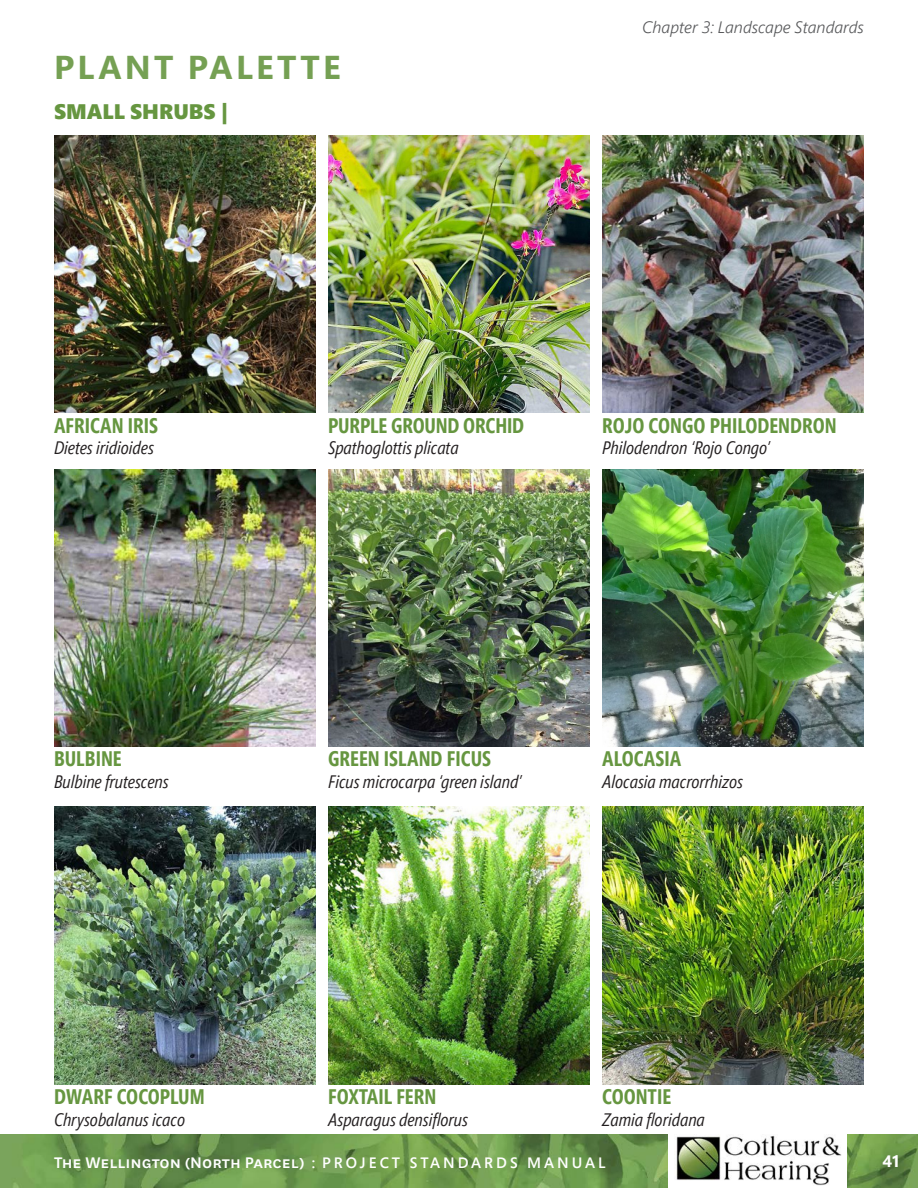
<style>
.page{position:relative;width:918px;height:1188px;background:#fff}
.page>*{position:absolute;margin:0;border:0;box-sizing:border-box;transform-origin:0 0}
.BODY_COPY{font:700 33px "Segoe Pro";letter-spacing:.1em;color:#75a053}
.t1{font:700 21px "Segoe Pro Cond";color:#669640}
.t2{font:900 21px "Segoe Pro";color:#669640}
.t3{font:italic 18px "Segoe Pro Cond";color:#231f20}
.t4{font:500 18px "National";color:#fff}
.t5{font:italic 300 16.5px "Segoe Pro";color:#57585a}
.t6{font:700 16.5px "Segoe Pro";color:#fff}
.s1{font-family:"Segoe Pro";font-weight:600;font-size:15px}
</style>
<div class="page">
<img style="left:848px;top:1134px;width:70px;height:54px">
<img style="left:676px;top:1135px;width:166px;height:51px">
<img style="left:0;top:1134px;width:667px;height:54px">
<img style="left:328px;top:135px;width:262px;height:277px">
<img style="left:602px;top:135px;width:262px;height:277px">
<img style="left:54px;top:135px;width:262px;height:277px">
<img style="left:328px;top:469px;width:262px;height:278px">
<img style="left:602px;top:469px;width:262px;height:278px">
<img style="left:328px;top:807px;width:262px;height:277px">
<img style="left:602px;top:807px;width:262px;height:277px">
<img style="left:54px;top:807px;width:262px;height:277px">
<img style="left:54px;top:469px;width:262px;height:278px">
<p class="BODY_COPY" style="left:54px;top:44px;width:288px">PLANT PALETTE</p>
<p class="t2" style="left:54px;top:97px;width:176px">SMALL SHRUBS |</p>
<p class="t5" style="left:642px;top:16px;width:223px">Chapter 3: Landscape Standards</p>
<p class="t1" style="left:54px;top:412px;width:106px">AFRICAN IRIS</p>
<p class="t3" style="left:54px;top:437px;width:101px">Dietes iridioides</p>
<p class="t1" style="left:54px;top:746px;width:69px">BULBINE</p>
<p class="t3" style="left:54px;top:770px;width:116px">Bulbine frutescens</p>
<p class="t1" style="left:328px;top:412px;width:198px">PURPLE GROUND ORCHID</p>
<p class="t3" style="left:328px;top:437px;width:132px">Spathoglottis plicata</p>
<p class="t1" style="left:602px;top:412px;width:236px">ROJO CONGO PHILODENDRON</p>
<p class="t3" style="left:602px;top:437px;width:169px">Philodendron ‘Rojo Congo’</p>
<p class="t1" style="left:328px;top:746px;width:165px">GREEN ISLAND FICUS</p>
<p class="t3" style="left:328px;top:770px;width:195px">Ficus microcarpa ‘green island’</p>
<p class="t1" style="left:602px;top:746px;width:81px">ALOCASIA</p>
<p class="t3" style="left:602px;top:770px;width:142px">Alocasia macrorrhizos</p>
<p class="t1" style="left:54px;top:1084px;width:152px">DWARF COCOPLUM</p>
<p class="t3" style="left:54px;top:1108px;width:133px">Chrysobalanus icaco</p>
<p class="t1" style="left:328px;top:1084px;width:110px">FOXTAIL FERN</p>
<p class="t3" style="left:328px;top:1108px;width:141px">Asparagus densiflorus</p>
<p class="t1" style="left:602px;top:1084px;width:71px">COONTIE</p>
<p class="t3" style="left:602px;top:1108px;width:104px">Zamia floridana</p>
<p class="t4" style="left:54px;top:1150px;width:553px">The Wellington (North Parcel) <span class="s1">: P R O J E C T S TA N D A R D S M A N U A L</span></p>
<p class="t6" style="left:883px;top:1150px;width:18px">41</p>
</div>
